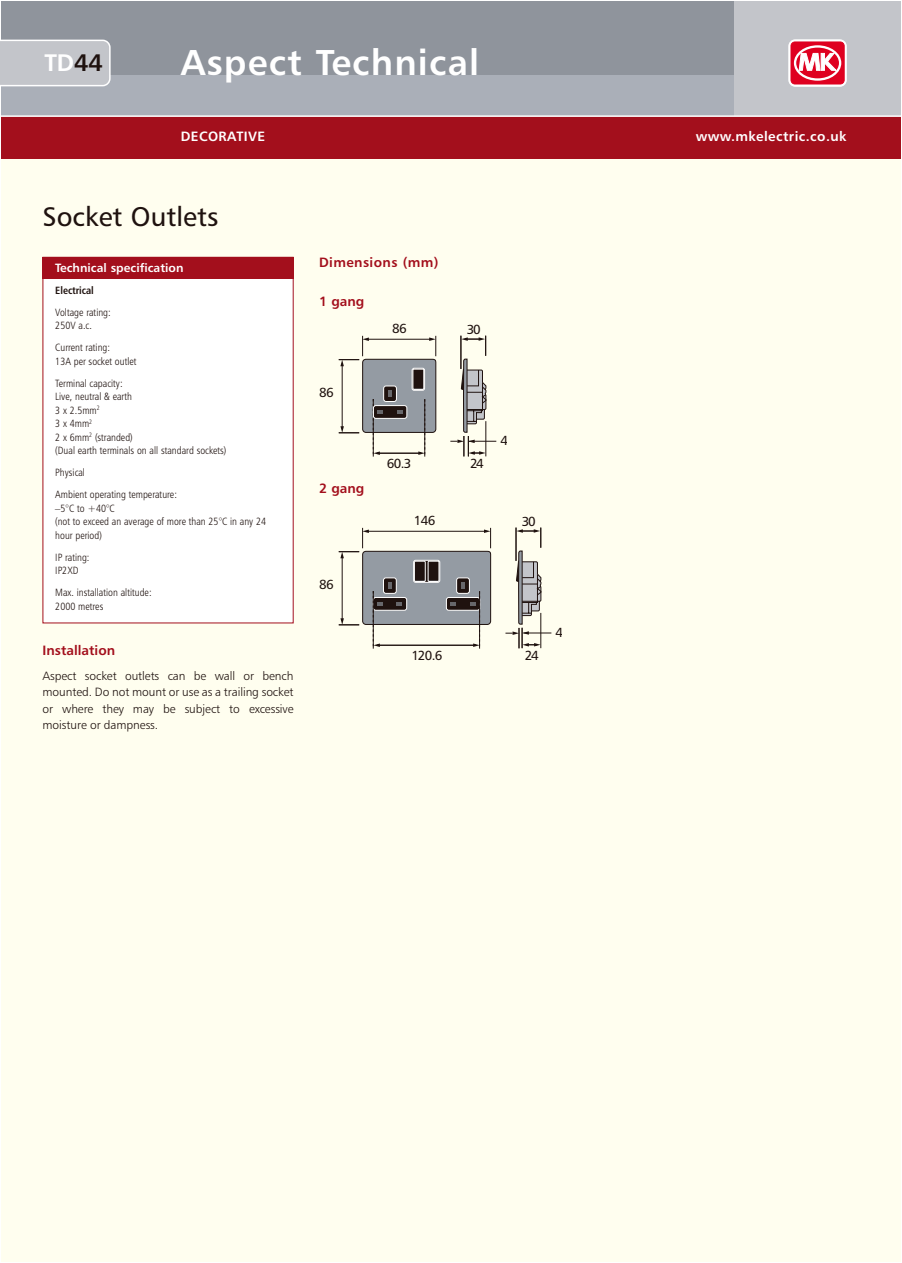
<style>
.page{position:relative;width:902px;height:1263px;background:#fff}
.page>*{position:absolute;margin:0;border:0;box-sizing:border-box;transform-origin:0 0}
.t1{font:36px "Humanist 777 BT Bold B";letter-spacing:.03em;color:#fff}
.t2{font:27px "Humanist 777 BT Roman B";color:#1f120f}
.t3{font:24px "Humanist 777 BT Bold B";color:#fff}
.t4{font:13.5px "Humanist 777 BT Bold B";letter-spacing:.03em;color:#fff}
.t5{font:13.5px "Humanist 777 BT Bold B";color:#a30f1c}
.t6{font:13.5px "Humanist 777 BT Bold B";letter-spacing:.03em;color:#a30f1c}
.t7{font:13.2px "Humanist 777 BT Roman B";letter-spacing:-.05em;color:#1f120f}
.t8{font:12px/16.5px "Humanist 777 BT Light B";letter-spacing:-.005em;color:#1f120f;text-align:justify}
.t9{font:12px "Humanist 777 BT Bold B";color:#fff}
.t10{font:10.5px/13.5px "Humanist 777 BT Light Condensed B";color:#1f120f}
.t11{font:10.5px "Humanist 777 BT Bold Condensed B";color:#1f120f}
.s1{color:#1f120f}
</style>
<div class="page">
<div style="left:1px;top:1px;width:899px;height:1261px;background:#fffeef"></div>
<div style="left:1px;top:1px;width:899px;height:115px;background:#8f949c"></div>
<div style="left:1px;top:75px;width:899px;height:41px;background:#aaafb8"></div>
<div style="left:1px;top:40px;width:110px;height:46px;background:#c3c5ca"></div>
<div style="left:733px;top:1px;width:167px;height:115px;background:#c3c5ca"></div>
<svg style="left:788px;top:39px;width:58px;height:48px"></svg>
<svg style="left:790px;top:42px;width:54px;height:42px"></svg>
<div style="left:793px;top:45px;width:48px;height:36px;border:2px solid #fff;border-radius:50%"></div>
<svg style="left:799px;top:53px;width:37px;height:17px"></svg>
<div style="left:1px;top:116px;width:899px;height:43px;background:#a30f1c"></div>
<hr style="left:1px;top:115px;width:899px;height:2px;background:#fff">
<svg style="left:505px;top:528px;width:46px;height:120px"></svg>
<svg style="left:339px;top:528px;width:152px;height:121px"></svg>
<svg style="left:450px;top:336px;width:46px;height:120px"></svg>
<svg style="left:339px;top:336px;width:97px;height:121px"></svg>
<div style="left:43px;top:257px;width:250px;height:366px;background:#fff"></div>
<div style="left:43px;top:257px;width:250px;height:21px;background:#a30f1c"></div>
<h3 class="t3" style="left:44px;top:53px;width:60px">TD<span class="s1">44</span></h3>
<h1 class="t1" style="left:181px;top:48px;width:300px">Aspect Technical</h1>
<p class="t4" style="left:181px;top:131px;width:86px">DECORATIVE</p>
<p class="t4" style="left:695px;top:131px;width:152px">www.mkelectric.co.uk</p>
<h2 class="t2" style="left:43px;top:205px;width:177px">Socket Outlets</h2>
<p class="t9" style="left:55px;top:263px;width:130px">Technical specification</p>
<p class="t11" style="left:55px;top:286px;width:40px">Electrical</p>
<p class="t10" style="left:55px;top:306px;width:57px">Voltage rating:<br>250V a.c.</p>
<p class="t10" style="left:55px;top:342px;width:83px">Current rating:<br>13A per socket outlet</p>
<p class="t10" style="left:55px;top:377px;width:173px">Terminal capacity:<br>Live, neutral &amp; earth<br>3 x 2.5mm<sup>2<br></sup>3 x 4mm<sup>2<br></sup>2 x 6mm<sup>2</sup> (stranded)<br>(Dual earth terminals on all standard sockets)</p>
<p class="t10" style="left:55px;top:463px;width:123px;line-height:22px">Physical<br>Ambient operating temperature:</p>
<p class="t10" style="left:55px;top:502px;width:212px">–5°C to +40°C<br>(not to exceed an average of more than 25°C in any 24 hour period)</p>
<p class="t10" style="left:55px;top:551px;width:36px">IP rating:<br>IP2XD</p>
<p class="t10" style="left:55px;top:587px;width:98px">Max. installation altitude:<br>2000 metres</p>
<p class="t5" style="left:43px;top:644px;width:74px">Installation</p>
<p class="t8" style="left:43px;top:668px;width:252px">Aspect socket outlets can be wall or bench mounted. Do not mount or use as a trailing socket or where they may be subject to excessive moisture or dampness.</p>
<p class="t6" style="left:319px;top:256px;width:121px">Dimensions (mm)</p>
<p class="t5" style="left:319px;top:296px;width:47px">1 gang</p>
<p class="t7" style="left:319px;top:387px;width:16px">86</p>
<p class="t7" style="left:392px;top:323px;width:16px">86</p>
<p class="t5" style="left:319px;top:483px;width:47px">2 gang</p>
<p class="t7" style="left:387px;top:458px;width:26px">60.3</p>
<p class="t7" style="left:414px;top:515px;width:23px">146</p>
<p class="t7" style="left:466px;top:324px;width:15px">30</p>
<p class="t7" style="left:470px;top:458px;width:15px">24</p>
<p class="t7" style="left:500px;top:435px;width:9px">4</p>
<p class="t7" style="left:522px;top:516px;width:15px">30</p>
<p class="t7" style="left:319px;top:579px;width:16px">86</p>
<p class="t7" style="left:411px;top:650px;width:32px">120.6</p>
<p class="t7" style="left:525px;top:650px;width:15px">24</p>
<p class="t7" style="left:555px;top:627px;width:9px">4</p>
</div>
